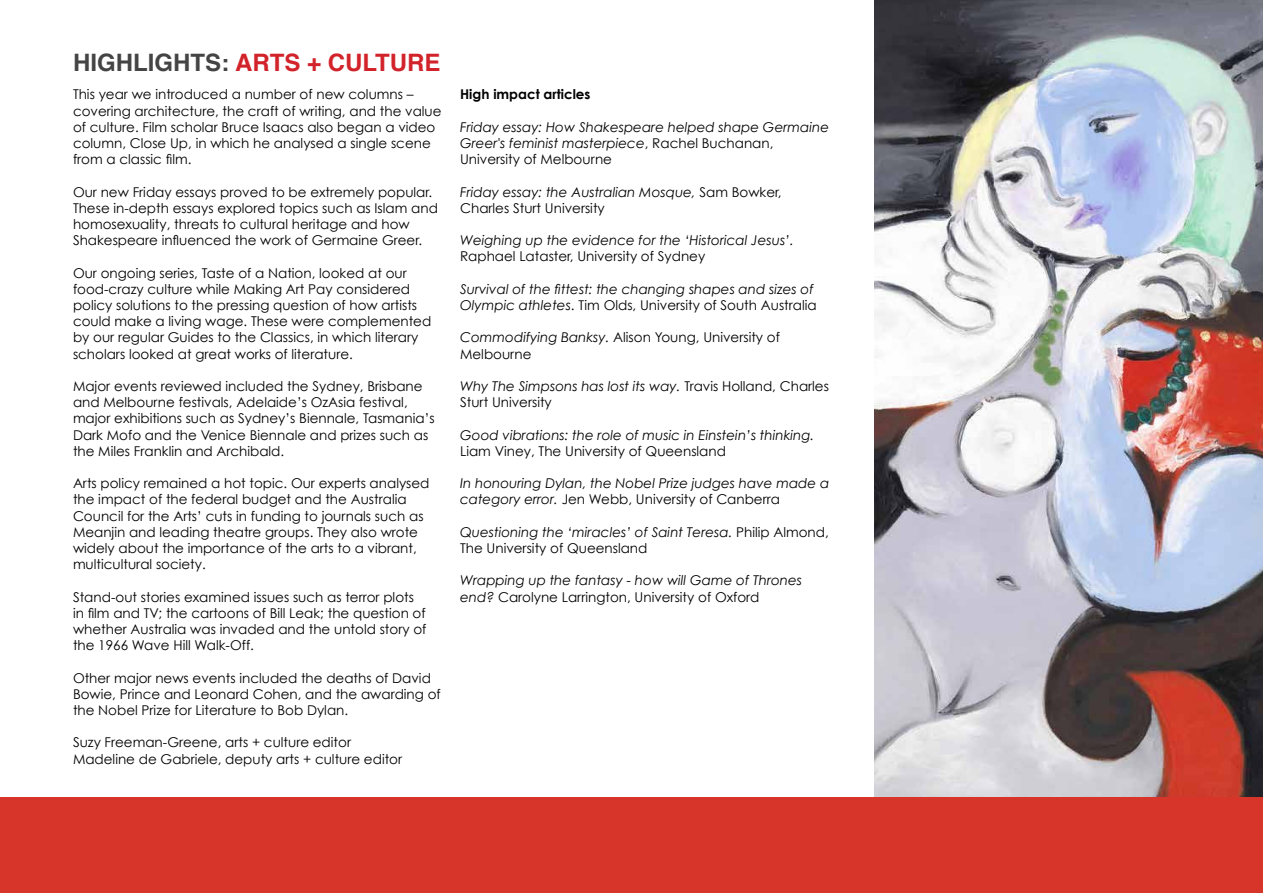
<style>
.page{position:relative;width:1263px;height:893px;background:#fff}
.page>*{position:absolute;margin:0;border:0;box-sizing:border-box;transform-origin:0 0}
.t1{font:700 24px "Helvetica";color:#d2232a}
.t2{font:13.5px/16.2px "Century Gothic";color:#000}
.t3{font:italic 13.5px/16.2px "Century Gothic";color:#000}
.t4{font:700 13.5px "Century Gothic";color:#000}
.s1{color:#444}
.s2{font-style:normal}
.s3{font-style:italic}
</style>
<div class="page">
<img style="left:875px;top:0;width:388px;height:797px">
<div style="left:0;top:797px;width:1263px;height:96px;background:#d8352a"></div>
<h1 class="t1" style="left:73px;top:44px;width:369px"><span class="s1">HIGHLIGHTS:</span> ARTS + CULTURE</h1>
<p class="t2" style="left:73px;top:86px;width:370px">This year we introduced a number of new columns – covering architecture, the craft of writing, and the value of culture. Film scholar Bruce Isaacs also began a video column, Close Up, in which he analysed a single scene from a classic film.</p>
<p class="t2" style="left:73px;top:183px;width:366px">Our new Friday essays proved to be extremely popular.<br>These in-depth essays explored topics such as Islam and homosexuality, threats to cultural heritage and how Shakespeare influenced the work of Germaine Greer.</p>
<p class="t2" style="left:73px;top:264px;width:360px">Our ongoing series, Taste of a Nation, looked at our food-crazy culture while Making Art Pay considered policy solutions to the pressing question of how artists could make a living wage. These were complemented by our regular Guides to the Classics, in which literary scholars looked at great works of literature.</p>
<p class="t2" style="left:73px;top:378px;width:363px">Major events reviewed included the Sydney, Brisbane and Melbourne festivals, Adelaide’s OzAsia festival, major exhibitions such as Sydney’s Biennale, Tasmania’s Dark Mofo and the Venice Biennale and prizes such as the Miles Franklin and Archibald.</p>
<p class="t2" style="left:73px;top:475px;width:358px">Arts policy remained a hot topic. Our experts analysed the impact of the federal budget and the Australia Council for the Arts’ cuts in funding to journals such as Meanjin and leading theatre groups. They also wrote widely about the importance of the arts to a vibrant, multicultural society.</p>
<p class="t2" style="left:73px;top:588px;width:355px">Stand-out stories examined issues such as terror plots in film and TV; the cartoons of Bill Leak; the question of whether Australia was invaded and the untold story of the 1966 Wave Hill Walk-Off.</p>
<p class="t2" style="left:73px;top:669px;width:369px">Other major news events included the deaths of David<br>Bowie, Prince and Leonard Cohen, and the awarding of the Nobel Prize for Literature to Bob Dylan.</p>
<p class="t2" style="left:73px;top:734px;width:331px">Suzy Freeman-Greene, arts + culture editor<br>Madeline de Gabriele, deputy arts + culture editor</p>
<p class="t4" style="left:460px;top:86px;width:132px">High impact articles</p>
<p class="t3" style="left:460px;top:119px;width:371px">Friday essay: How Shakespeare helped shape Germaine<br>Greer's feminist masterpiece<span class="s2">, Rachel Buchanan,<br>University of Melbourne</span></p>
<p class="t3" style="left:460px;top:183px;width:323px">Friday essay: the Australian Mosque, <span class="s2">Sam Bowker,<br>Charles Sturt University</span></p>
<p class="t3" style="left:460px;top:232px;width:335px">Weighing up the evidence for the ‘Historical Jesus’.</p>
<p class="t2" style="left:460px;top:248px;width:247px">Raphael Lataster, University of Sydney</p>
<p class="t3" style="left:460px;top:281px;width:358px">Survival of the fittest: the changing shapes and sizes of<br>Olympic athletes<span class="s2">. Tim Olds, University of South Australia</span></p>
<p class="t2" style="left:460px;top:329px;width:321px"><span class="s3">Commodifying Banksy.</span> Alison Young, University of<br>Melbourne</p>
<p class="t2" style="left:460px;top:378px;width:370px"><span class="s3">Why The Simpsons has lost its way.</span> Travis Holland, Charles<br>Sturt University</p>
<p class="t3" style="left:460px;top:426px;width:356px">Good vibrations: the role of music in Einstein’s thinking.</p>
<p class="t2" style="left:460px;top:443px;width:267px">Liam Viney, The University of Queensland</p>
<p class="t3" style="left:460px;top:475px;width:371px">In honouring Dylan, the Nobel Prize judges have made a category error. <span class="s2">Jen Webb, University of Canberra</span></p>
<p class="t3" style="left:460px;top:524px;width:370px">Questioning the ‘miracles’ of Saint Teresa. <span class="s2">Philip Almond,<br>The University of Queensland</span></p>
<p class="t3" style="left:460px;top:572px;width:344px">Wrapping up the fantasy - how will Game of Thrones end? <span class="s2">Carolyne Larrington, University of Oxford</span></p>
</div>
